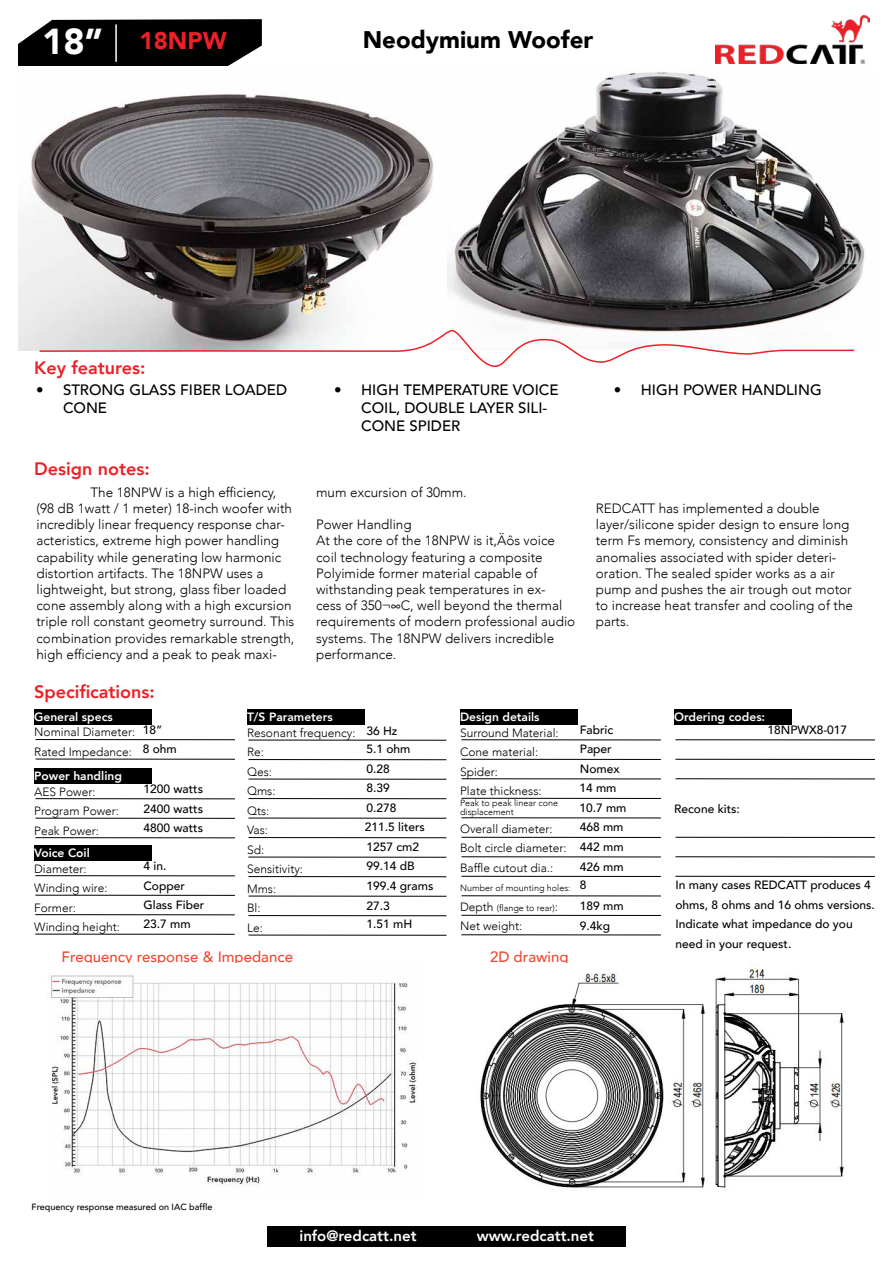
<style>
.page{position:relative;width:893px;height:1263px;background:#fff}
.page>*{position:absolute;margin:0;border:0;box-sizing:border-box;transform-origin:0 0}
.t1{font:900 24px "Avenir";color:#000}
.t2{font:900 24px "Avenir";color:#ec2027}
.t3{font:800 18px "Avenir";color:#ec2027}
.t4{font:500 15px/18px "Avenir";color:#000}
.t5{font:500 15px "Avenir";color:#f04930}
.t6{font:800 15px "Avenir";color:#fff}
.t7{font:300 13.5px/16.2px "Avenir";color:#000}
.t8{font:500 12px/19.4px "Avenir";color:#000}
.t9{font:300 12px/19.5px "Avenir";color:#000}
.t10{font:800 12px "Avenir";color:#fff}
.t11{font:300 9px/9px "Avenir";color:#000}
.t12{font:500 9px "Avenir";color:#000}
.s1{font-size:36px;color:#fff}
.s2{font-size:12px}
</style>
<div class="page">
<svg style="left:18px;top:19px;width:244px;height:47px;background:#141414"></svg>
<img style="left:715px;top:16px;width:155px;height:48px">
<hr style="left:115px;top:24px;width:2px;height:38px;background:#fff">
<div style="left:268px;top:1226px;width:180px;height:21px;background:#000"></div>
<div style="left:445px;top:1226px;width:180px;height:21px;background:#000"></div>
<div style="left:34px;top:709px;width:117px;height:16px;background:#000"></div>
<div style="left:34px;top:768px;width:117px;height:15px;background:#000"></div>
<div style="left:247px;top:709px;width:117px;height:16px;background:#000"></div>
<div style="left:460px;top:709px;width:117px;height:16px;background:#000"></div>
<div style="left:674px;top:709px;width:117px;height:16px;background:#000"></div>
<hr style="left:36px;top:739px;width:199px;height:1px;background:#000">
<hr style="left:36px;top:759px;width:199px;height:1px;background:#000">
<hr style="left:36px;top:798px;width:199px;height:1px;background:#000">
<hr style="left:248px;top:740px;width:198px;height:1px;background:#000">
<hr style="left:461px;top:739px;width:200px;height:1px;background:#000">
<hr style="left:675px;top:739px;width:200px;height:1px;background:#000">
<hr style="left:249px;top:779px;width:197px;height:1px;background:#000">
<hr style="left:461px;top:778px;width:200px;height:1px;background:#000">
<hr style="left:675px;top:778px;width:200px;height:1px;background:#000">
<hr style="left:248px;top:818px;width:198px;height:1px;background:#000">
<hr style="left:461px;top:817px;width:200px;height:1px;background:#000">
<hr style="left:248px;top:857px;width:198px;height:1px;background:#000">
<hr style="left:461px;top:856px;width:200px;height:1px;background:#000">
<hr style="left:675px;top:856px;width:200px;height:1px;background:#000">
<hr style="left:249px;top:896px;width:197px;height:1px;background:#000">
<hr style="left:461px;top:895px;width:200px;height:1px;background:#000">
<hr style="left:36px;top:818px;width:199px;height:1px;background:#000">
<hr style="left:248px;top:759px;width:198px;height:1px;background:#000">
<hr style="left:461px;top:759px;width:200px;height:1px;background:#000">
<hr style="left:675px;top:759px;width:200px;height:1px;background:#000">
<hr style="left:249px;top:798px;width:197px;height:1px;background:#000">
<hr style="left:461px;top:798px;width:200px;height:1px;background:#000">
<hr style="left:248px;top:837px;width:198px;height:1px;background:#000">
<hr style="left:461px;top:837px;width:200px;height:1px;background:#000">
<hr style="left:675px;top:837px;width:200px;height:1px;background:#000">
<hr style="left:248px;top:876px;width:198px;height:1px;background:#000">
<hr style="left:461px;top:876px;width:200px;height:1px;background:#000">
<hr style="left:675px;top:876px;width:200px;height:1px;background:#000">
<hr style="left:249px;top:915px;width:197px;height:1px;background:#000">
<hr style="left:461px;top:915px;width:200px;height:1px;background:#000">
<hr style="left:36px;top:837px;width:199px;height:1px;background:#000">
<hr style="left:249px;top:935px;width:197px;height:1px;background:#000">
<hr style="left:461px;top:934px;width:200px;height:1px;background:#000">
<div style="left:34px;top:845px;width:117px;height:15px;background:#000"></div>
<hr style="left:35px;top:875px;width:200px;height:1px;background:#000">
<hr style="left:35px;top:895px;width:200px;height:1px;background:#000">
<hr style="left:35px;top:914px;width:200px;height:1px;background:#000">
<hr style="left:35px;top:934px;width:200px;height:1px;background:#000">
<img style="left:18px;top:71px;width:847px;height:279px">
<img style="left:480px;top:964px;width:364px;height:224px">
<img style="left:48px;top:975px;width:369px;height:211px">
<svg style="left:38px;top:329px;width:818px;height:38px"></svg>
<h1 class="t2" style="left:42px;top:20px;width:186px"><span class="s1">18”</span> 18NPW</h1>
<h1 class="t1" style="left:363px;top:19px;width:232px">Neodymium Woofer</h1>
<h2 class="t3" style="left:34px;top:354px;width:113px">Key features:</h2>
<p class="t4" style="left:63px;top:380px;width:226px;text-indent:-27px">• STRONG GLASS FIBER LOADED<br>CONE</p>
<p class="t4" style="left:361px;top:380px;width:199px;text-indent:-27px">• HIGH TEMPERATURE VOICE<br>COIL, DOUBLE LAYER SILI-<br>CONE SPIDER</p>
<p class="t4" style="left:614px;top:380px;width:209px">• HIGH POWER HANDLING</p>
<h2 class="t3" style="left:34px;top:455px;width:117px">Design notes:</h2>
<p class="t7" style="left:36px;top:484px;width:259px;text-indent:54px">The 18NPW is a high efficiency, (98 dB 1watt / 1 meter) 18-inch woofer with incredibly linear frequency response char&shy;acteristics, extreme high power handling capability while generating low harmonic distortion artifacts. The 18NPW uses a lightweight, but strong, glass fiber loaded cone assembly along with a high excursion triple roll constant geometry surround. This combination provides remarkable strength, high efficiency and a peak to peak maxi-</p>
<p class="t7" style="left:316px;top:484px;width:152px">mum excursion of 30mm.</p>
<p class="t7" style="left:316px;top:516px;width:261px">Power Handling<br>At the core of the 18NPW is it‚Äôs voice coil technology featuring a composite Polyimide former material capable of withstanding peak temperatures in ex-<br>cess of 350¬∞C, well beyond the thermal requirements of modern professional audio systems. The 18NPW delivers incredible performance.</p>
<h2 class="t3" style="left:34px;top:678px;width:122px">Specifications:</h2>
<p class="t7" style="left:596px;top:500px;width:259px">REDCATT has implemented a double layer/silicone spider design to ensure long term Fs memory, consistency and diminish anomalies associated with spider deteri&shy;oration. The sealed spider works as a air pump and pushes the air trough out motor to increase heat transfer and cooling of the parts.</p>
<p class="t10" style="left:247px;top:707px;width:87px">T/S Parameters</p>
<p class="t10" style="left:460px;top:707px;width:81px">Design details</p>
<p class="t10" style="left:674px;top:707px;width:93px">Ordering codes:</p>
<p class="t10" style="left:34px;top:707px;width:80px">General specs</p>
<p class="t8" style="left:579px;top:719px;width:49px">Fabric<br>Paper<br>Nomex<br>14 mm<br>10.7 mm<br>468 mm<br>442 mm<br>426 mm</p>
<p class="t8" style="left:580px;top:874px;width:45px;line-height:21px">8<br>189 mm</p>
<p class="t8" style="left:580px;top:915px;width:32px">9.4kg</p>
<p class="t8" style="left:143px;top:719px;width:21px">18”</p>
<p class="t8" style="left:767px;top:720px;width:81px">18NPWX8-017</p>
<p class="t8" style="left:143px;top:738px;width:36px">8 ohm</p>
<p class="t8" style="left:144px;top:779px;width:61px;text-align:justify">1200 watts 2400 watts 4800 watts</p>
<p class="t8" style="left:144px;top:855px;width:43px;line-height:19.8px">4 in.<br>Copper</p>
<p class="t8" style="left:144px;top:894px;width:62px">Glass Fiber<br>23.7 mm</p>
<p class="t8" style="left:365px;top:720px;width:61px">36 Hz<br>5.1 ohm<br>0.28<br>8.39<br>0.278<br>211.5 liters<br>1257 cm2<br>99.14 dB</p>
<p class="t8" style="left:366px;top:875px;width:68px;line-height:20.4px">199.4 grams<br>27.3</p>
<p class="t8" style="left:366px;top:913px;width:47px">1.51 mH</p>
<p class="t9" style="left:34px;top:722px;width:103px">Nominal Diameter:<br>Rated Impedance:</p>
<p class="t9" style="left:34px;top:782px;width:86px">AES Power:<br>Program Power:<br>Peak Power:</p>
<p class="t9" style="left:247px;top:723px;width:110px">Resonant frequency:<br>Re:<br>Qes:<br>Qms:<br>Qts:<br>Vas:<br>Sd:<br>Sensitivity:<br>Mms:<br>Bl:<br>Le:</p>
<p class="t9" style="left:460px;top:723px;width:100px">Surround Material:<br>Cone material:<br>Spider:<br>Plate thickness:</p>
<p class="t10" style="left:34px;top:766px;width:89px">Power handling</p>
<p class="t11" style="left:460px;top:798px;width:100px">Peak to peak linear cone displacement</p>
<p class="t9" style="left:460px;top:819px;width:108px">Overall diameter:<br>Bolt circle diameter:<br>Baffle cutout dia.:</p>
<p class="t11" style="left:460px;top:878px;width:112px;line-height:19.5px">Number of mounting holes:<br><span class="s2">Depth</span> (flange to rear)<span class="s2">:</span></p>
<p class="t9" style="left:460px;top:916px;width:64px">Net weight:</p>
<p class="t8" style="left:674px;top:799px;width:67px">Recone kits:</p>
<p class="t10" style="left:34px;top:843px;width:57px">Voice Coil</p>
<p class="t9" style="left:34px;top:859px;width:87px">Diameter:<br>Winding wire:<br>Former:<br>Winding height:</p>
<p class="t5" style="left:62px;top:943px;width:233px">Frequency response &amp; Impedance</p>
<p class="t8" style="left:675px;top:874px;width:201px">In many cases REDCATT produces 4 ohms, 8 ohms and 16 ohms versions.<br>Indicate what impedance do you need in your request.</p>
<p class="t5" style="left:490px;top:943px;width:80px">2D drawing</p>
<p class="t12" style="left:32px;top:1199px;width:182px">Frequency response measured on IAC baffle</p>
<p class="t6" style="left:299px;top:1224px;width:119px">info@redcatt.net</p>
<p class="t6" style="left:477px;top:1224px;width:119px">www.redcatt.net</p>
</div>
